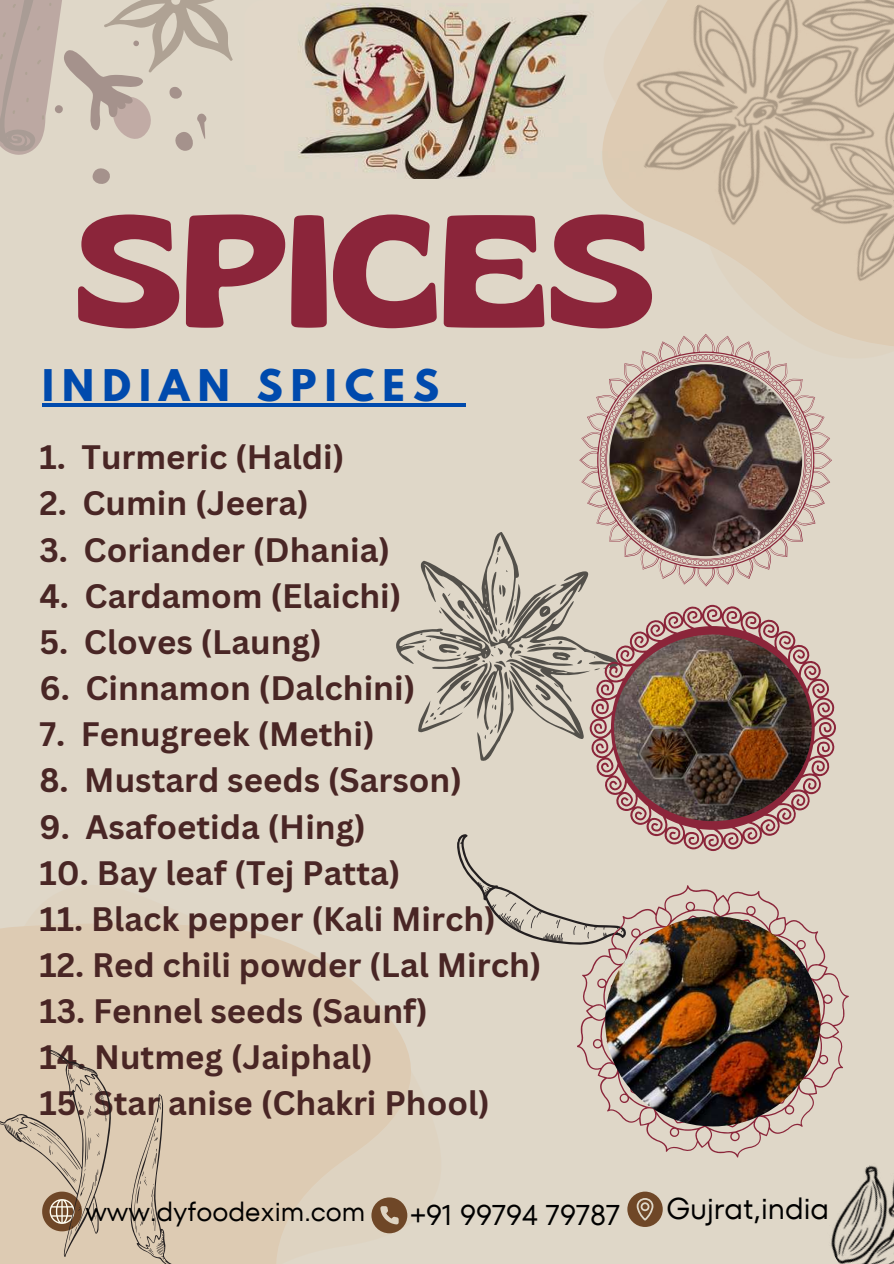
<style>
.page{position:relative;width:894px;height:1264px;background:#fff}
.page>*{position:absolute;margin:0;border:0;box-sizing:border-box;transform-origin:0 0}
.t1{font:600 159px "Gliker";color:#8b253a}
.t2{font:700 38.7px "League Spartan";letter-spacing:.21em;color:#004aad}
.t3{font:700 33px "Canva Sans";color:#492625}
.t4{font:30px "TT Fors";color:#000}
.t5{font:28.5px "TT Fors";color:#000}
.t6{font:27px "TT Fors";color:#000}
</style>
<div class="page">
<div style="left:0;top:0;width:893px;height:1263px;background:#dfd7c8"></div>
<svg style="left:0;top:923px;width:411px;height:340px;fill:#ddcbb3"></svg>
<svg style="left:371px;top:1197px;width:36px;height:36px"></svg>
<svg style="left:627px;top:1191px;width:35px;height:35px"></svg>
<svg style="left:92px;top:168px;width:18px;height:16px"></svg>
<svg style="left:0;top:0;width:233px;height:155px"></svg>
<svg style="left:457px;top:834px;width:119px;height:111px"></svg>
<img style="left:244px;top:0;width:405px;height:179px;border-radius:19px">
<img style="left:593px;top:0;width:6px;height:179px">
<svg style="left:599px;top:0;width:294px;height:346px;fill:#ddcbb3"></svg>
<svg style="left:0;top:1049px;width:173px;height:214px"></svg>
<svg style="left:396px;top:532px;width:193px;height:229px"></svg>
<img style="left:831px;top:1165px;width:62px;height:98px">
<img style="left:579px;top:334px;width:252px;height:252px">
<svg style="left:589px;top:604px;width:247px;height:247px"></svg>
<svg style="left:618px;top:633px;width:188px;height:189px"></svg>
<img style="left:614px;top:634px;width:197px;height:187px;border-radius:50%">
<svg style="left:576px;top:885px;width:272px;height:272px"></svg>
<img style="left:605px;top:916px;width:215px;height:210px;border-radius:50%">
<hr style="left:42px;top:403px;width:405px;height:4px;background:#004aad">
<hr style="left:447px;top:403px;width:19px;height:4px;background:#004aad">
<h1 class="t1" style="left:75px;top:178px;width:581px">SPICES</h1>
<p class="t2" style="left:42px;top:355px;width:398px">INDIAN SPICES</p>
<p class="t3" style="left:39px;top:437px;width:306px">1. Turmeric (Haldi)</p>
<p class="t3" style="left:39px;top:484px;width:271px">2. Cumin (Jeera)</p>
<p class="t3" style="left:39px;top:530px;width:352px">3. Coriander (Dhania)</p>
<p class="t3" style="left:39px;top:576px;width:363px">4. Cardamom (Elaichi)</p>
<p class="t3" style="left:39px;top:622px;width:284px">5. Cloves (Laung)</p>
<p class="t3" style="left:39px;top:668px;width:377px">6. Cinnamon (Dalchini)</p>
<p class="t3" style="left:39px;top:714px;width:337px">7. Fenugreek (Methi)</p>
<p class="t3" style="left:39px;top:760px;width:424px">8. Mustard seeds (Sarson)</p>
<p class="t3" style="left:39px;top:806px;width:328px">9. Asafoetida (Hing)</p>
<p class="t3" style="left:39px;top:853px;width:363px">10. Bay leaf (Tej Patta)</p>
<p class="t3" style="left:39px;top:899px;width:458px">11. Black pepper (Kali Mirch)</p>
<p class="t3" style="left:39px;top:945px;width:503px">12. Red chili powder (Lal Mirch)</p>
<p class="t3" style="left:39px;top:991px;width:390px">13. Fennel seeds (Saunf)</p>
<p class="t3" style="left:39px;top:1037px;width:335px">14. Nutmeg (Jaiphal)</p>
<p class="t3" style="left:39px;top:1083px;width:452px">15. Star anise (Chakri Phool)</p>
<p class="t6" style="left:85px;top:1195px;width:281px">www.dyfoodexim.com</p>
<p class="t5" style="left:410px;top:1197px;width:211px">+91 99794 79787</p>
<p class="t4" style="left:666px;top:1190px;width:164px">Gujrat,india</p>
</div>
